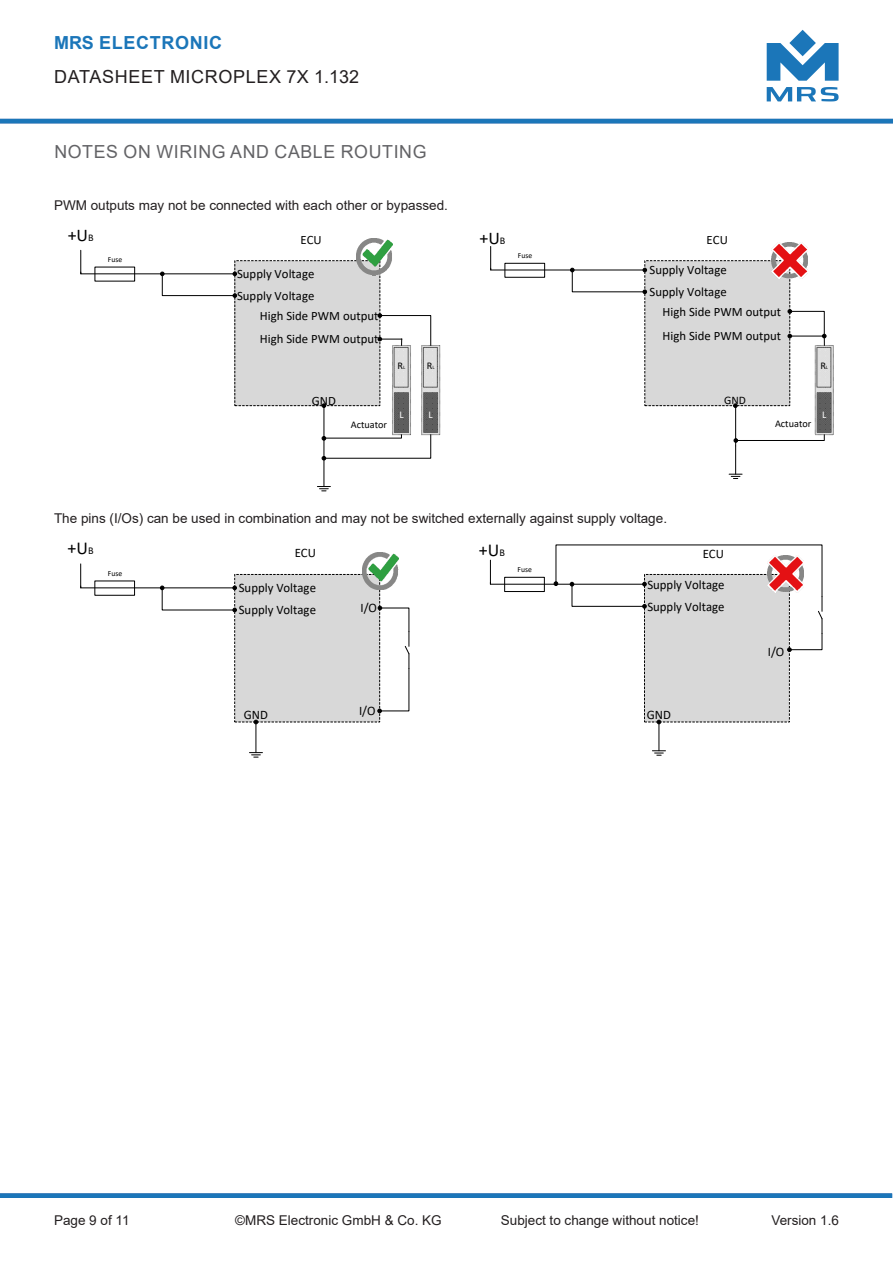
<style>
.page{position:relative;width:893px;height:1263px;background:#fff}
.page>*{position:absolute;margin:0;border:0;box-sizing:border-box;transform-origin:0 0}
.t1{font:18.15px "Calibri";color:#000}
.t2{font:18px "Arial";letter-spacing:.035em;color:#636366}
.t3{font:18px "Arial";letter-spacing:.035em;color:#231f20}
.t4{font:700 18px "Arial";letter-spacing:.035em;color:#1b76b9}
.t5{font:17.85px "Calibri";color:#000}
.t6{font:13.5px "Arial";color:#231f20}
.t7{font:13.05px "Calibri";color:#000}
.t8{font:12.75px/23.5px "Calibri";color:#000}
.t9{font:11.55px "Calibri";color:#000}
.t10{font:10.2px "Calibri";color:#000}
.t11{font:10.2px "Calibri";color:#fff}
.t12{font:7.8px "Calibri";color:#000}
.t13{font:7.65px "Calibri";color:#000}
.s1{font-size:10.2px}
.s2{font-size:5.1px}
.s3{font-size:10.35px}
</style>
<div class="page">
<svg style="left:767px;top:87px;width:72px;height:14px"></svg>
<svg style="left:767px;top:30px;width:72px;height:51px"></svg>
<div style="left:0;top:1193px;width:892px;height:5px;background:#1b76b9"></div>
<hr style="left:0;top:119px;width:893px;height:4px;background:#1b76b9">
<img style="left:394px;top:347px;width:15px;height:86px">
<img style="left:423px;top:347px;width:15px;height:86px">
<svg style="left:317px;top:434px;width:114px;height:58px"></svg>
<div style="left:235px;top:261px;width:145px;height:145px;background:#d8d8d8"></div>
<svg style="left:80px;top:250px;width:157px;height:48px"></svg>
<svg style="left:322px;top:404px;width:4px;height:4px"></svg>
<svg style="left:378px;top:314px;width:53px;height:32px"></svg>
<hr style="left:324px;top:405px;width:1px;height:53px;background:#000">
<img style="left:356px;top:239px;width:37px;height:36px">
<img style="left:817px;top:347px;width:14px;height:86px">
<div style="left:645px;top:261px;width:145px;height:145px;background:#d8d8d8"></div>
<svg style="left:490px;top:246px;width:157px;height:48px"></svg>
<svg style="left:729px;top:404px;width:96px;height:75px"></svg>
<svg style="left:788px;top:309px;width:38px;height:36px"></svg>
<img style="left:772px;top:242px;width:36px;height:37px">
<div style="left:235px;top:574px;width:145px;height:148px;background:#d8d8d8"></div>
<svg style="left:80px;top:564px;width:157px;height:48px"></svg>
<svg style="left:249px;top:720px;width:13px;height:38px"></svg>
<img style="left:362px;top:552px;width:36px;height:37px">
<div style="left:644px;top:574px;width:145px;height:148px;background:#d8d8d8"></div>
<svg style="left:652px;top:720px;width:13px;height:36px"></svg>
<svg style="left:378px;top:606px;width:32px;height:107px"></svg>
<svg style="left:490px;top:545px;width:333px;height:107px"></svg>
<h2 class="t4" style="left:54px;top:30px;width:169px">MRS ELECTRONIC</h2>
<h2 class="t3" style="left:54px;top:64px;width:306px">DATASHEET MICROPLEX 7X 1.132</h2>
<p class="t2" style="left:54px;top:139px;width:374px">NOTES ON WIRING AND CABLE ROUTING</p>
<p class="t6" style="left:54px;top:196px;width:395px">PWM outputs may not be connected with each other or bypassed.</p>
<p class="t5" style="left:68px;top:223px;width:27px">+U<span class="s1">B</span></p>
<p class="t8" style="left:301px;top:228px;width:23px">ECU</p>
<p class="t5" style="left:479px;top:226px;width:27px">+U<span class="s1">B</span></p>
<p class="t8" style="left:707px;top:228px;width:23px">ECU</p>
<p class="t13" style="left:108px;top:254px;width:16px">Fuse</p>
<p class="t13" style="left:518px;top:250px;width:16px">Fuse</p>
<p class="t8" style="left:237px;top:262px;width:79px">Supply Voltage</p>
<p class="t8" style="left:649px;top:258px;width:79px">Supply Voltage</p>
<p class="t8" style="left:237px;top:284px;width:79px">Supply Voltage</p>
<p class="t8" style="left:649px;top:280px;width:79px">Supply Voltage</p>
<p class="t8" style="left:260px;top:304px;width:120px">High Side PWM output<br>High Side PWM output</p>
<p class="t8" style="left:663px;top:300px;width:120px">High Side PWM output<br>High Side PWM output</p>
<p class="t10" style="left:398px;top:358px;width:9px">R<span class="s2">L</span></p>
<p class="t10" style="left:427px;top:358px;width:9px">R<span class="s2">L</span></p>
<p class="t10" style="left:820px;top:358px;width:9px">R<span class="s2">L</span></p>
<p class="t8" style="left:312px;top:388px;width:26px">GND</p>
<p class="t9" style="left:724px;top:392px;width:23px">GND</p>
<p class="t11" style="left:399px;top:407px;width:6px">L</p>
<p class="t11" style="left:428px;top:407px;width:6px">L</p>
<p class="t11" style="left:822px;top:407px;width:6px">L</p>
<p class="t10" style="left:351px;top:417px;width:38px">Actuator</p>
<p class="t10" style="left:775px;top:417px;width:38px">Actuator</p>
<p class="t6" style="left:54px;top:509px;width:615px">The pins (I/Os) can be used in combination and may not be switched externally against supply voltage.</p>
<p class="t1" style="left:68px;top:536px;width:27px">+U<span class="s3">B</span></p>
<p class="t12" style="left:108px;top:568px;width:16px">Fuse</p>
<p class="t7" style="left:295px;top:543px;width:23px">ECU</p>
<p class="t1" style="left:479px;top:537px;width:27px">+U<span class="s3">B</span></p>
<p class="t12" style="left:518px;top:564px;width:16px">Fuse</p>
<p class="t7" style="left:703px;top:544px;width:23px">ECU</p>
<p class="t7" style="left:239px;top:579px;width:79px">Supply Voltage</p>
<p class="t7" style="left:647px;top:575px;width:79px">Supply Voltage</p>
<p class="t7" style="left:239px;top:601px;width:79px">Supply Voltage</p>
<p class="t7" style="left:361px;top:599px;width:18px">I/O</p>
<p class="t7" style="left:647px;top:597px;width:79px">Supply Voltage</p>
<p class="t7" style="left:244px;top:706px;width:26px">GND</p>
<p class="t7" style="left:359px;top:702px;width:18px">I/O</p>
<p class="t7" style="left:647px;top:706px;width:26px">GND</p>
<p class="t7" style="left:768px;top:643px;width:18px">I/O</p>
<p class="t6" style="left:54px;top:1211px;width:77px">Page 9 of 11</p>
<p class="t6" style="left:235px;top:1211px;width:208px">©MRS Electronic GmbH &amp; Co. KG</p>
<p class="t6" style="left:501px;top:1211px;width:200px">Subject to change without notice!</p>
<p class="t6" style="left:771px;top:1211px;width:69px">Version 1.6</p>
</div>
